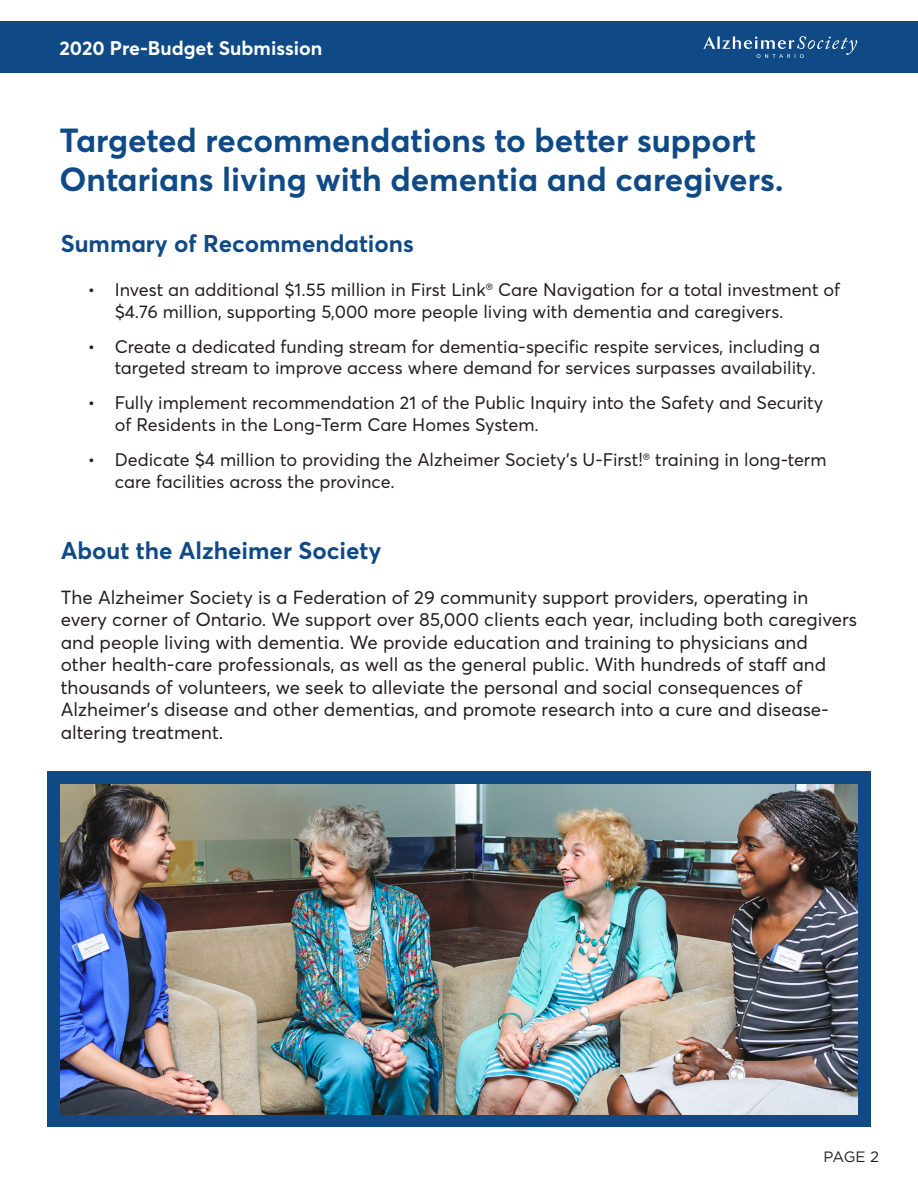
<style>
.page{position:relative;width:918px;height:1188px;background:#fff}
.page>*{position:absolute;margin:0;border:0;box-sizing:border-box;transform-origin:0 0}
.DB_Header{font:700 33px/39.6px "Averta";color:#0f4a87}
.DB_Subhead{font:700 24px "Averta";color:#0f4a87}
.t1{font:700 19.5px "Averta";color:#fff}
.body{font:18.75px/22.5px "Averta";color:#231f20}
.t2{font:18px/21.6px "Averta";color:#231f20}
.t3{font:15px "Gotham";color:#231f20}
</style>
<div class="page">
<div style="left:0;top:22px;width:918px;height:51px;background:#0f4a87"></div>
<svg style="left:703px;top:36px;width:154px;height:22px"></svg>
<div style="left:47px;top:771px;width:824px;height:356px;background:#0f4a87"></div>
<img style="left:61px;top:784px;width:796px;height:331px">
<p class="t1" style="left:59px;top:35px;width:265px">2020 Pre-Budget Submission</p>
<p class="DB_Header" style="left:59px;top:120px;width:726px">Targeted recommendations to better support<br>Ontarians living with dementia and caregivers.</p>
<p class="DB_Subhead" style="left:61px;top:228px;width:355px">Summary of Recommendations</p>
<p class="t2" style="left:115px;top:279px;width:727px;text-indent:-27px">• Invest an additional $1.55 million in First Link<sup>®</sup> Care Navigation for a total investment of $4.76 million, supporting 5,000 more people living with dementia and caregivers.</p>
<p class="t2" style="left:88px;top:335px;width:734px;text-align:right">• Create a dedicated funding stream for dementia-specific respite services, including a targeted stream to improve access where demand for services surpasses availability.</p>
<p class="t2" style="left:115px;top:392px;width:710px;text-indent:-27px">• Fully implement recommendation 21 of the Public Inquiry into the Safety and Security of Residents in the Long-Term Care Homes System.</p>
<p class="t2" style="left:115px;top:449px;width:713px;text-indent:-27px">• Dedicate $4 million to providing the Alzheimer Society’s U-First!<sup>®</sup> training in long-term care facilities across the province.</p>
<p class="DB_Subhead" style="left:61px;top:535px;width:322px">About the Alzheimer Society</p>
<p class="body" style="left:61px;top:586px;width:798px">The Alzheimer Society is a Federation of 29 community support providers, operating in every corner of Ontario. We support over 85,000 clients each year, including both caregivers and people living with dementia. We provide education and training to physicians and other health-care professionals, as well as the general public. With hundreds of staff and thousands of volunteers, we seek to alleviate the personal and social consequences of Alzheimer’s disease and other dementias, and promote research into a cure and disease&shy;altering treatment.</p>
<p class="t3" style="left:824px;top:1148px;width:57px">PAGE 2</p>
</div>
